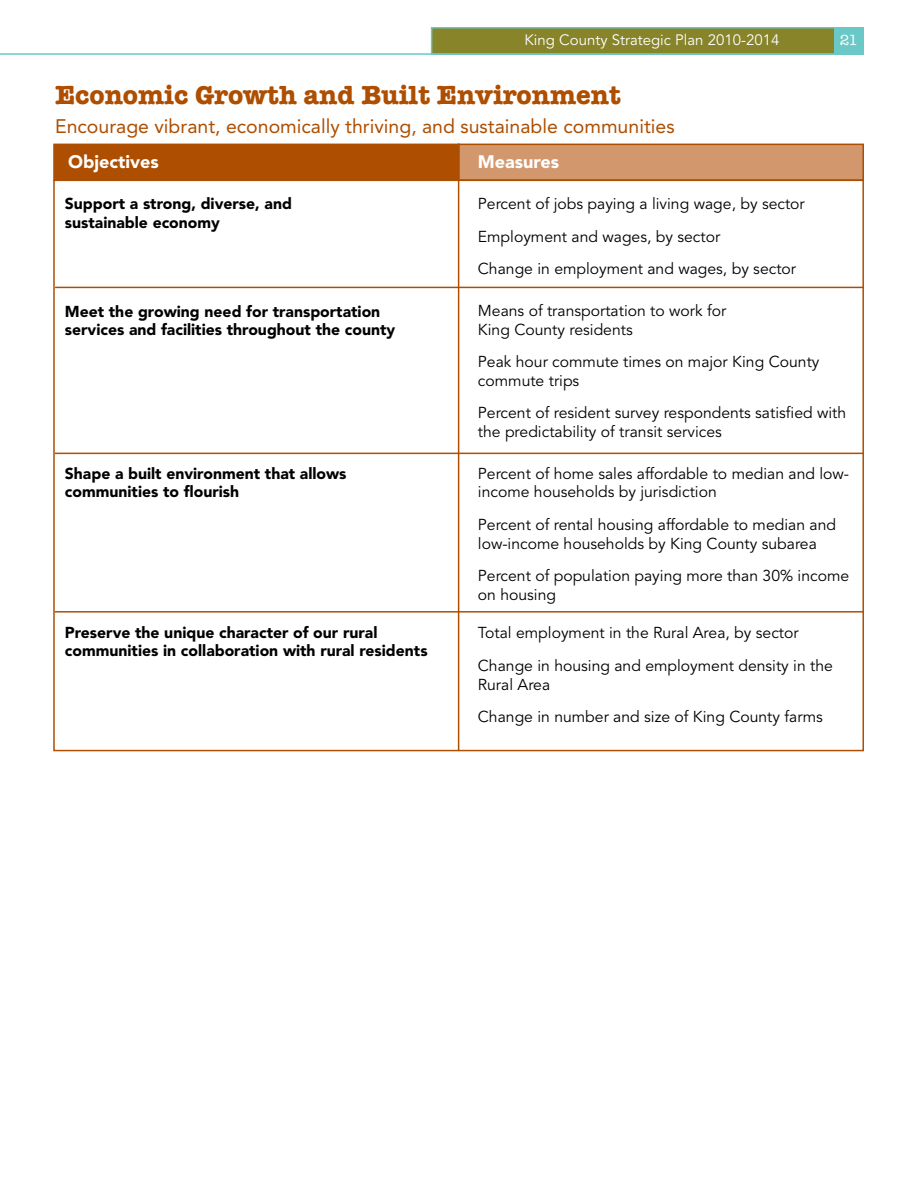
<style>
.page{position:relative;width:918px;height:1188px;background:#fff}
.page>*{position:absolute;margin:0;border:0;box-sizing:border-box;transform-origin:0 0}
.t1{font:700 27px "American Typewriter";color:#ae4e00}
.t2{font:19.5px "Avenir LT Std";color:#ae4e00}
.t3{font:900 18px "Avenir LT Std";color:#fff}
.t4{font:15.75px/18.9px "Avenir LT Std";color:#000}
.t5{font:900 15.75px/18.9px "Avenir LT Std";color:#000}
.t6{font:15px "Avenir LT Std";color:#fff}
.t7{font:15px "American Typewriter";color:#fff}
</style>
<div class="page">
<div style="left:431px;top:27px;width:434px;height:28px;background:#87842a;border:2px solid #6ac9c7"></div>
<hr style="left:0;top:53px;width:864px;height:2px;background:#6ac9c7">
<div style="left:835px;top:26px;width:29px;height:29px;background:#6ac9c7"></div>
<div style="left:458px;top:144px;width:406px;height:37px;background:#d2976c;border:2px solid #ae4e00"></div>
<hr style="left:458px;top:144px;width:1px;height:606px;background:#ae4e00">
<div style="left:53px;top:144px;width:406px;height:37px;background:#ae4e00"></div>
<hr style="left:55px;top:287px;width:809px;height:1px;background:#ae4e00">
<hr style="left:55px;top:453px;width:809px;height:1px;background:#ae4e00">
<hr style="left:55px;top:611px;width:809px;height:2px;background:#ae4e00">
<div style="left:864px;top:0;width:54px;height:1188px;background:#fff"></div>
<div style="left:0;top:0;width:918px;height:27px;background:#fff"></div>
<p class="t6" style="left:525px;top:31px;width:257px">King County Strategic Plan 2010-2014</p>
<p class="t7" style="left:840px;top:29px;width:20px">21</p>
<h1 class="t1" style="left:55px;top:71px;width:567px">Economic Growth and Built Environment</h1>
<p class="t2" style="left:55px;top:115px;width:621px">Encourage vibrant, economically thriving, and sustainable communities</p>
<p class="t3" style="left:68px;top:150px;width:92px">Objectives</p>
<p class="t5" style="left:65px;top:195px;width:229px">Support a strong, diverse, and sustainable economy</p>
<p class="t5" style="left:65px;top:302px;width:332px">Meet the growing need for transportation services and facilities throughout the county</p>
<p class="t5" style="left:65px;top:464px;width:283px">Shape a built environment that allows communities to flourish</p>
<p class="t5" style="left:65px;top:623px;width:364px">Preserve the unique character of our rural communities in collaboration with rural residents</p>
<p class="t3" style="left:478px;top:150px;width:83px">Measures</p>
<p class="t4" style="left:478px;top:188px;width:328px;line-height:32.4px">Percent of jobs paying a living wage, by sector<br>Employment and wages, by sector<br>Change in employment and wages, by sector</p>
<p class="t4" style="left:478px;top:301px;width:250px">Means of transportation to work for<br>King County residents</p>
<p class="t4" style="left:478px;top:353px;width:343px">Peak hour commute times on major King County commute trips</p>
<p class="t4" style="left:478px;top:404px;width:370px">Percent of resident survey respondents satisfied with the predictability of transit services</p>
<p class="t4" style="left:478px;top:464px;width:373px">Percent of home sales affordable to median and low&shy;income households by jurisdiction</p>
<p class="t4" style="left:478px;top:515px;width:360px">Percent of rental housing affordable to median and low-income households by King County subarea</p>
<p class="t4" style="left:478px;top:567px;width:373px">Percent of population paying more than 30% income on housing</p>
<p class="t4" style="left:478px;top:617px;width:357px;line-height:32.4px">Total employment in the Rural Area, by sector<br>Change in housing and employment density in the</p>
<p class="t4" style="left:478px;top:669px;width:347px;line-height:32.4px">Rural Area<br>Change in number and size of King County farms</p>
</div>
